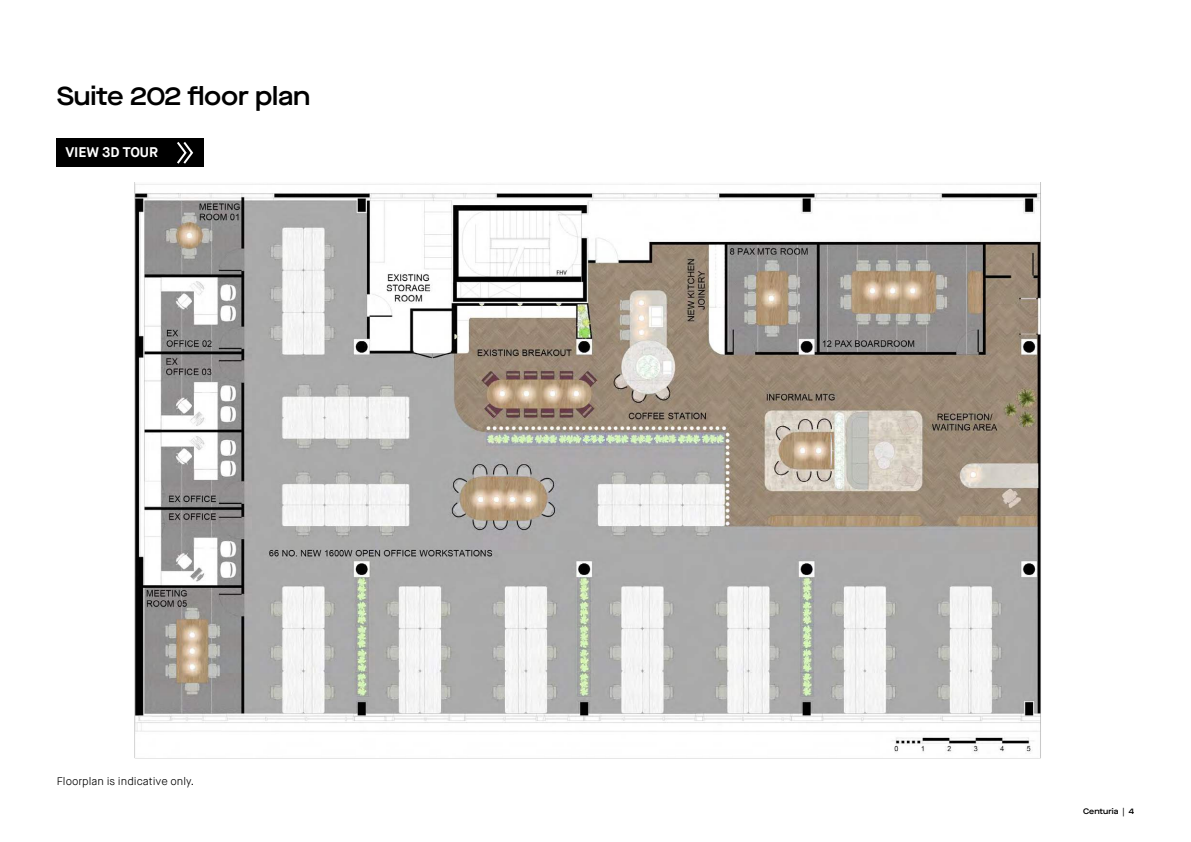
<style>
.page{position:relative;width:1191px;height:842px;background:#fff}
.page>*{position:absolute;margin:0;border:0;box-sizing:border-box;transform-origin:0 0}
.t1{font:600 26px "Maison Neue Extended";letter-spacing:-.01em;color:#000}
.t2{font:700 14px "Maison Neue";letter-spacing:-.01em;color:#fff}
.t3{font:300 11px "Maison Neue";color:#000}
.t4{font:600 8px "Maison Neue Extended";color:#000}
</style>
<div class="page">
<img style="left:134px;top:182px;width:907px;height:577px">
<div style="left:57px;top:138px;width:147px;height:28px;background:#000"></div>
<svg style="left:177px;top:142px;width:17px;height:22px"></svg>
<h1 class="t1" style="left:57px;top:85px;width:255px">Suite 202 floor plan</h1>
<p class="t2" style="left:66px;top:147px;width:94px">VIEW 3D TOUR</p>
<p class="t3" style="left:57px;top:777px;width:139px">Floorplan is indicative only.</p>
<p class="t4" style="left:1083px;top:808px;width:53px">Centuria | 4</p>
</div>
